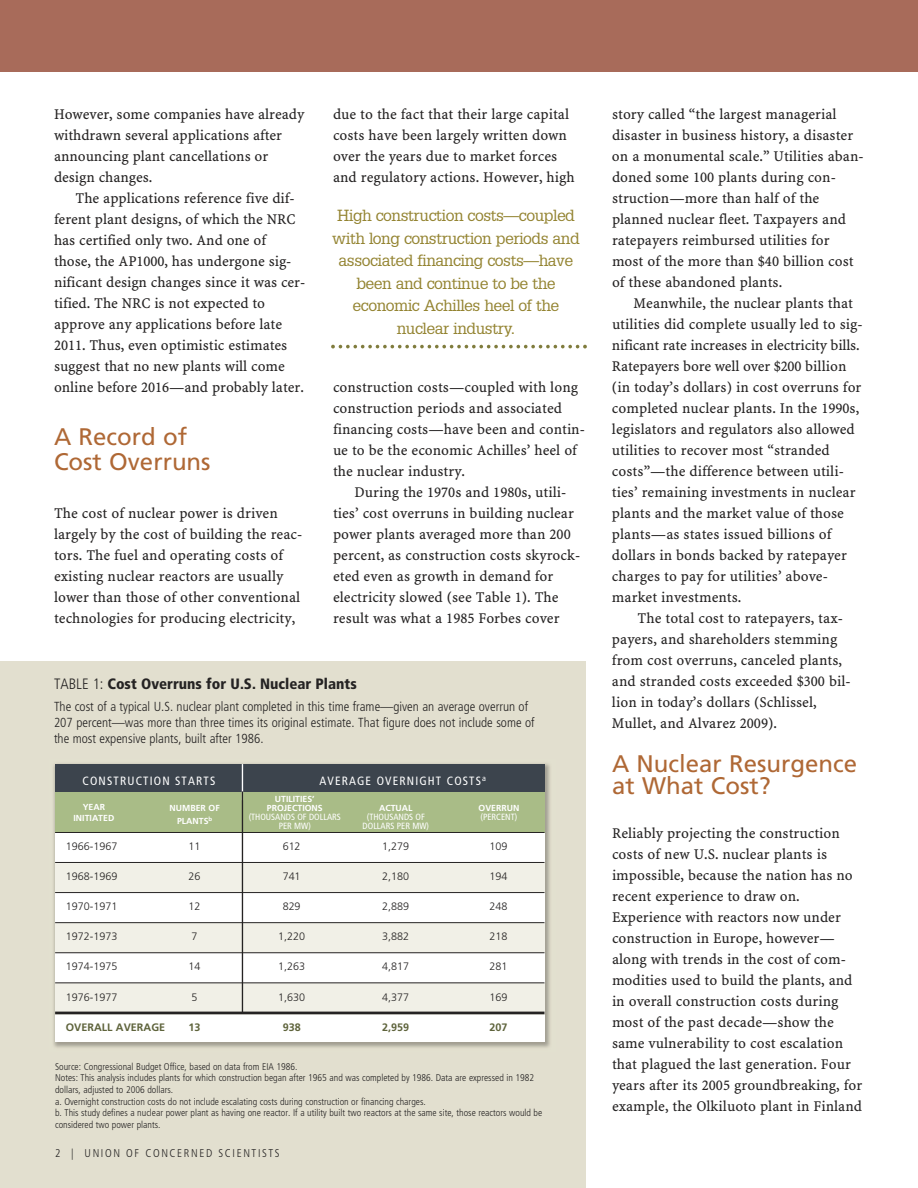
<style>
.page{position:relative;width:918px;height:1188px;background:#fff}
.page>*{position:absolute;margin:0;border:0;box-sizing:border-box;transform-origin:0 0}
.t1{font:24px/25.5px "Frutiger LT Std";color:#af6835}
.t2{font:15.75px/22.5px "Glypha LT Std";letter-spacing:-.03em;color:#938330;text-align:center}
.t3{font:15px/21px "Minion Web Pro";color:#252323}
.t4{font:900 condensed 15px "Frutiger LT Std";color:#252323}
.t5{font:300 condensed 13.2px/15.8px "Frutiger LT Std";color:#252323}
.t6{font:condensed 12px "Frutiger LT Std";letter-spacing:.095em;color:#fff}
.t7{font:300 condensed 11.25px "Frutiger LT Std";letter-spacing:.145em;color:#252323}
.t8{font:300 10.8px "Frutiger LT Std";color:#252323}
.t9{font:700 10.8px "Frutiger LT Std";color:#5e633b}
.t10{font:300 condensed 9.75px/11.7px "Frutiger LT Std";color:#252323}
.t11{font:condensed 9px/9px "Frutiger LT Std";color:#fff;text-align:center}
.t12{font:700 8.7px/10.5px "Frutiger LT Std";color:#fff;text-align:center}
.s1{font-weight:300}
</style>
<div class="page">
<div style="left:0;top:0;width:918px;height:71px;background:#a86b5a"></div>
<div style="left:0;top:662px;width:585px;height:526px;background:#e2dfcf"></div>
<img style="left:53px;top:763px;width:497px;height:285px">
<div style="left:55px;top:764px;width:489px;height:278px;background:#fff"></div>
<svg style="left:331px;top:345px;width:256px;height:3px"></svg>
<div style="left:55px;top:792px;width:490px;height:41px;background:#a9bc87"></div>
<div style="left:55px;top:764px;width:490px;height:28px;background:#3c444d"></div>
<hr style="left:242px;top:764px;width:1px;height:36px;background:#fff">
<div style="left:55px;top:862px;width:490px;height:31px;background:#f1f0e7"></div>
<div style="left:55px;top:923px;width:490px;height:30px;background:#f1f0e7"></div>
<div style="left:55px;top:983px;width:490px;height:31px;background:#f1f0e7"></div>
<hr style="left:55px;top:832px;width:489px;height:1px;background:#252323">
<hr style="left:55px;top:862px;width:489px;height:1px;background:#252323">
<hr style="left:55px;top:892px;width:489px;height:1px;background:#252323">
<hr style="left:55px;top:922px;width:489px;height:1px;background:#252323">
<hr style="left:55px;top:952px;width:489px;height:1px;background:#252323">
<hr style="left:55px;top:983px;width:489px;height:1px;background:#252323">
<hr style="left:55px;top:1012px;width:489px;height:2px;background:#252323">
<hr style="left:242px;top:791px;width:1px;height:222px;background:#252323">
<p class="t3" style="left:54px;top:105px;width:252px">However, some companies have already withdrawn several applications after announcing plant cancellations or design changes.</p>
<p class="t3" style="left:54px;top:189px;width:253px;text-indent:22px">The applications reference five dif&shy;ferent plant designs, of which the NRC has certified only two. And one of those, the AP1000, has undergone sig&shy;nificant design changes since it was cer&shy;tified. The NRC is not expected to approve any applications before late 2011. Thus, even optimistic estimates suggest that no new plants will come online before 2016—and probably later.</p>
<h1 class="t1" style="left:54px;top:425px;width:158px">A Record of<br>Cost Overruns</h1>
<p class="t3" style="left:54px;top:504px;width:250px">The cost of nuclear power is driven largely by the cost of building the reac&shy;tors. The fuel and operating costs of existing nuclear reactors are usually lower than those of other conventional technologies for producing electricity,</p>
<p class="t3" style="left:333px;top:105px;width:243px">due to the fact that their large capital costs have been largely written down over the years due to market forces and regulatory actions. However, high</p>
<p class="t2" style="left:332px;top:206px;width:249px">High construction costs—coupled with long construction periods and associated financing costs—have been and continue to be the economic Achilles heel of the nuclear industry.</p>
<p class="t3" style="left:333px;top:378px;width:253px">construction costs—coupled with long construction periods and associated financing costs—have been and contin&shy;ue to be the economic Achilles’ heel of the nuclear industry.</p>
<p class="t3" style="left:333px;top:483px;width:249px;text-indent:22px">During the 1970s and 1980s, utili&shy;ties’ cost overruns in building nuclear power plants averaged more than 200 percent, as construction costs skyrock&shy;eted even as growth in demand for electricity slowed (see Table 1). The result was what a 1985 Forbes cover</p>
<p class="t4" style="left:54px;top:678px;width:304px"><span class="s1">TABLE 1:</span> Cost Overruns for U.S. Nuclear Plants</p>
<p class="t5" style="left:54px;top:699px;width:482px">The cost of a typical U.S. nuclear plant completed in this time frame—given an average overrun of<br>207 percent—was more than three times its original estimate. That figure does not include some of the most expensive plants, built after 1986.</p>
<p class="t6" style="left:83px;top:776px;width:134px">CONSTRUCTION STARTS</p>
<p class="t6" style="left:319px;top:776px;width:168px">AVERAGE OVERNIGHT COSTS<sup>a</sup></p>
<p class="t12" style="left:74px;top:802px;width:42px">YEAR<br>INITIATED</p>
<p class="t12" style="left:170px;top:802px;width:52px;line-height:12.9px">NUMBER OF<br>PLANTS<sup>b</sup></p>
<p class="t12" style="left:267px;top:795px;width:57px;line-height:9px">UTILITIES’<br>PROJECTIONS</p>
<p class="t11" style="left:249px;top:813px;width:94px">(THOUSANDS OF DOLLARS<br>PER MW)</p>
<p class="t12" style="left:379px;top:803px;width:35px">ACTUAL</p>
<p class="t11" style="left:363px;top:813px;width:68px">(THOUSANDS OF<br>DOLLARS PER MW)</p>
<p class="t12" style="left:479px;top:804px;width:42px">OVERRUN</p>
<p class="t11" style="left:481px;top:813px;width:38px">(PERCENT)</p>
<p class="t8" style="left:66px;top:842px;width:53px">1966-1967</p>
<p class="t8" style="left:188px;top:842px;width:13px">11</p>
<p class="t8" style="left:283px;top:842px;width:19px">612</p>
<p class="t8" style="left:382px;top:842px;width:28px">1,279</p>
<p class="t8" style="left:490px;top:842px;width:19px">109</p>
<p class="t8" style="left:66px;top:872px;width:53px">1968-1969</p>
<p class="t8" style="left:188px;top:872px;width:13px">26</p>
<p class="t8" style="left:283px;top:872px;width:19px">741</p>
<p class="t8" style="left:382px;top:872px;width:28px">2,180</p>
<p class="t8" style="left:490px;top:872px;width:19px">194</p>
<p class="t8" style="left:66px;top:902px;width:53px">1970-1971</p>
<p class="t8" style="left:188px;top:902px;width:13px">12</p>
<p class="t8" style="left:283px;top:902px;width:19px">829</p>
<p class="t8" style="left:382px;top:902px;width:28px">2,889</p>
<p class="t8" style="left:490px;top:902px;width:19px">248</p>
<p class="t8" style="left:66px;top:932px;width:53px">1972-1973</p>
<p class="t8" style="left:191px;top:932px;width:7px">7</p>
<p class="t8" style="left:278px;top:932px;width:28px">1,220</p>
<p class="t8" style="left:382px;top:932px;width:28px">3,882</p>
<p class="t8" style="left:490px;top:932px;width:19px">218</p>
<p class="t8" style="left:66px;top:962px;width:53px">1974-1975</p>
<p class="t8" style="left:188px;top:962px;width:13px">14</p>
<p class="t8" style="left:278px;top:962px;width:28px">1,263</p>
<p class="t8" style="left:382px;top:962px;width:28px">4,817</p>
<p class="t8" style="left:490px;top:962px;width:19px">281</p>
<p class="t8" style="left:66px;top:992px;width:53px">1976-1977</p>
<p class="t8" style="left:191px;top:992px;width:7px">5</p>
<p class="t8" style="left:278px;top:992px;width:28px">1,630</p>
<p class="t8" style="left:382px;top:992px;width:28px">4,377</p>
<p class="t8" style="left:490px;top:992px;width:19px">169</p>
<p class="t9" style="left:66px;top:1022px;width:101px">OVERALL AVERAGE</p>
<p class="t9" style="left:188px;top:1022px;width:13px">13</p>
<p class="t9" style="left:283px;top:1022px;width:19px">938</p>
<p class="t9" style="left:382px;top:1022px;width:28px">2,959</p>
<p class="t9" style="left:490px;top:1022px;width:19px">207</p>
<p class="t10" style="left:55px;top:1061px;width:489px">Source: Congressional Budget Office, based on data from EIA 1986.<br>Notes: This analysis includes plants for which construction began after 1965 and was completed by 1986. Data are expressed in 1982 dollars, adjusted to 2006 dollars.<br>a. Overnight construction costs do not include escalating costs during construction or financing charges.<br>b. This study defines a nuclear power plant as having one reactor. If a utility built two reactors at the same site, those reactors would be considered two power plants.</p>
<p class="t7" style="left:55px;top:1148px;width:226px">2 | UNION OF CONCERNED SCIENTISTS</p>
<p class="t3" style="left:612px;top:105px;width:253px">story called “the largest managerial disaster in business history, a disaster on a monumental scale.” Utilities aban&shy;doned some 100 plants during con&shy;struction—more than half of the planned nuclear fleet. Taxpayers and ratepayers reimbursed utilities for most of the more than $40 billion cost of these abandoned plants.</p>
<p class="t3" style="left:612px;top:294px;width:252px;text-indent:22px">Meanwhile, the nuclear plants that utilities did complete usually led to sig&shy;nificant rate increases in electricity bills.<br>Ratepayers bore well over $200 billion (in today’s dollars) in cost overruns for completed nuclear plants. In the 1990s, legislators and regulators also allowed utilities to recover most “stranded costs”—the difference between utili&shy;ties’ remaining investments in nuclear plants and the market value of those plants—as states issued billions of dollars in bonds backed by ratepayer charges to pay for utilities’ above&shy;market investments.</p>
<p class="t3" style="left:612px;top:609px;width:240px;text-indent:26px">The total cost to ratepayers, tax&shy;payers, and shareholders stemming from cost overruns, canceled plants, and stranded costs exceeded $300 bil&shy;lion in today’s dollars (Schlissel, Mullet, and Alvarez 2009).</p>
<h1 class="t1" style="left:612px;top:753px;width:247px;line-height:22.5px">A Nuclear Resurgence at What Cost?</h1>
<p class="t3" style="left:612px;top:824px;width:252px">Reliably projecting the construction costs of new U.S. nuclear plants is impossible, because the nation has no recent experience to draw on.<br>Experience with reactors now under construction in Europe, however— along with trends in the cost of com&shy;modities used to build the plants, and in overall construction costs during most of the past decade—show the same vulnerability to cost escalation that plagued the last generation. Four years after its 2005 groundbreaking, for example, the Olkiluoto plant in Finland</p>
</div>
